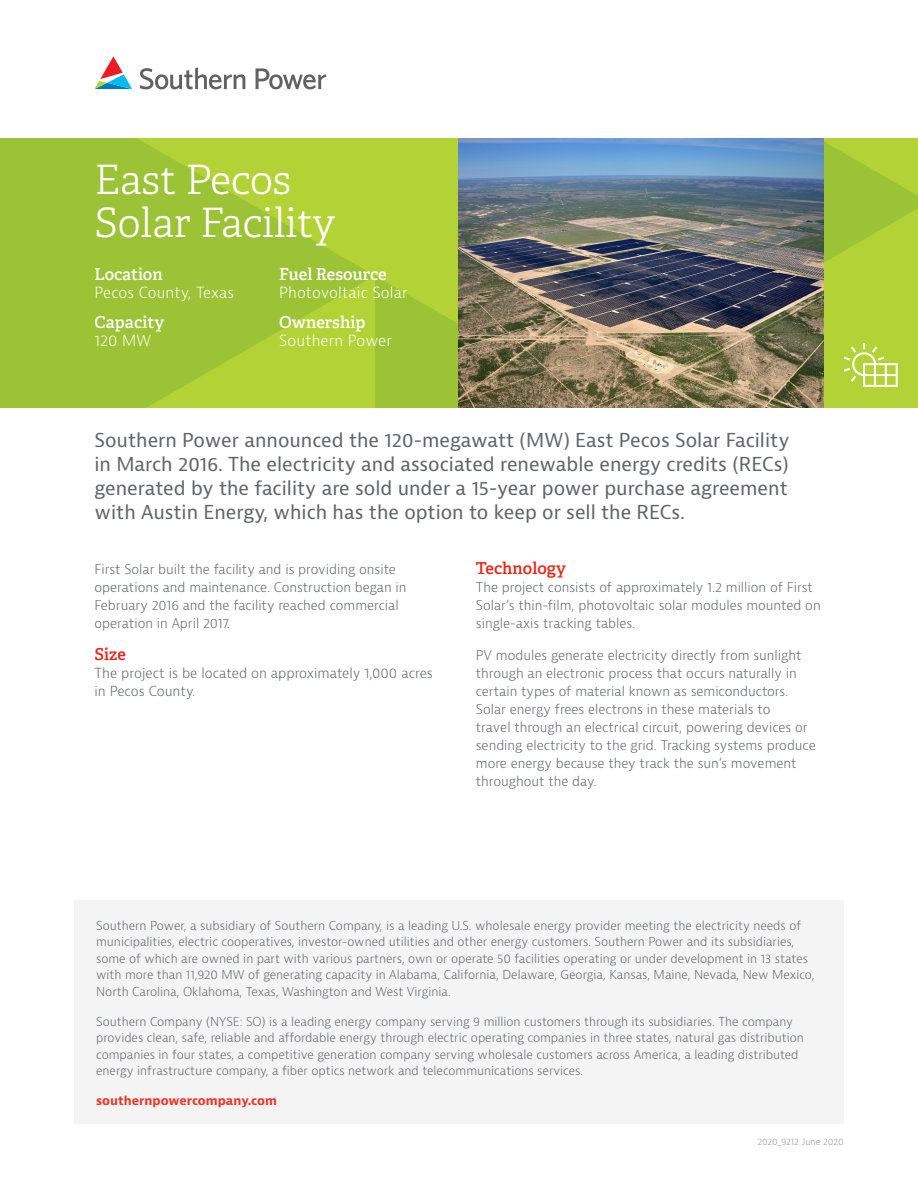
<style>
.page{position:relative;width:918px;height:1188px;background:#fff}
.page>*{position:absolute;margin:0;border:0;box-sizing:border-box;transform-origin:0 0}
.t1{font:300 40.5px "Adelle";color:#fff}
.Lead_In{font:18.75px/24px "Bernina Sans";color:#63656a;text-align:justify}
.Info{font:600 16.5px "Adelle";color:#fff}
.Copy{font:600 16.5px "Adelle";color:#e72419}
.Info-2{font:300 15px "Bernina Sans";letter-spacing:.01em;color:#fff}
.Copy-2{font:300 13.5px/18px "Bernina Sans";color:#63656a}
.Copy-3{font:300 13.2px/18px "Bernina Sans";color:#63656a}
.t2{font:300 12px/16.5px "Bernina Sans";color:#63656a}
.t3{font:700 12px "Bernina Sans";color:#ee3529}
.t4{font:300 9px "Bernina Sans";letter-spacing:-.01em;color:#939598}
</style>
<div class="page">
<div style="left:0;top:138px;width:918px;height:269px;background:#b3d235"></div>
<svg style="left:0;top:138px;width:375px;height:269px;fill:#9bc335"></svg>
<svg style="left:824px;top:142px;width:94px;height:228px"></svg>
<svg style="left:375px;top:276px;width:84px;height:131px"></svg>
<img style="left:459px;top:138px;width:365px;height:269px">
<svg style="left:844px;top:343px;width:54px;height:44px"></svg>
<svg style="left:94px;top:56px;width:38px;height:33px"></svg>
<svg style="left:140px;top:67px;width:186px;height:22px"></svg>
<div style="left:74px;top:901px;width:770px;height:223px;background:#f4f4f4"></div>
<p class="t1" style="left:94px;top:155px;width:198px">East Pecos</p>
<p class="t1" style="left:94px;top:198px;width:242px">Solar Facility</p>
<p class="Info" style="left:94px;top:264px;width:70px">Location</p>
<p class="Info-2" style="left:94px;top:283px;width:141px">Pecos County, Texas</p>
<p class="Info" style="left:94px;top:312px;width:71px">Capacity</p>
<p class="Info-2" style="left:94px;top:331px;width:58px">120 MW</p>
<p class="Info" style="left:279px;top:264px;width:109px">Fuel Resource</p>
<p class="Info-2" style="left:279px;top:283px;width:130px">Photovoltaic Solar</p>
<p class="Info" style="left:279px;top:312px;width:88px">Ownership</p>
<p class="Info-2" style="left:279px;top:331px;width:114px">Southern Power</p>
<p class="Lead_In" style="left:94px;top:429px;width:696px">Southern Power announced the 120-megawatt (MW) East Pecos Solar Facility in March 2016. The electricity and associated renewable energy credits (RECs) generated by the facility are sold under a 15-year power purchase agreement with Austin Energy, which has the option to keep or sell the RECs.</p>
<p class="Copy-3" style="left:94px;top:561px;width:314px">First Solar built the facility and is providing onsite operations and maintenance. Construction began in February 2016 and the facility reached commercial operation in April 2017.</p>
<p class="Copy" style="left:94px;top:644px;width:33px">Size</p>
<p class="Copy-2" style="left:94px;top:664px;width:340px">The project is be located on approximately 1,000 acres in Pecos County.</p>
<p class="Copy" style="left:476px;top:558px;width:91px">Technology</p>
<p class="Copy-3" style="left:476px;top:579px;width:346px">The project consists of approximately 1.2 million of First<br>Solar’s thin-film, photovoltaic solar modules mounted on single-axis tracking tables.</p>
<p class="Copy-3" style="left:476px;top:646px;width:341px">PV modules generate electricity directly from sunlight through an electronic process that occurs naturally in certain types of material known as semiconductors.<br>Solar energy frees electrons in these materials to<br>travel through an electrical circuit, powering devices or sending electricity to the grid. Tracking systems produce more energy because they track the sun’s movement throughout the day.</p>
<p class="t2" style="left:96px;top:917px;width:720px">Southern Power, a subsidiary of Southern Company, is a leading U.S. wholesale energy provider meeting the electricity needs of municipalities, electric cooperatives, investor-owned utilities and other energy customers. Southern Power and its subsidiaries, some of which are owned in part with various partners, own or operate 50 facilities operating or under development in 13 states with more than 11,920 MW of generating capacity in Alabama, California, Delaware, Georgia, Kansas, Maine, Nevada, New Mexico, North Carolina, Oklahoma, Texas, Washington and West Virginia.</p>
<p class="t2" style="left:96px;top:1013px;width:709px">Southern Company (NYSE: SO) is a leading energy company serving 9 million customers through its subsidiaries. The company provides clean, safe, reliable and affordable energy through electric operating companies in three states, natural gas distribution companies in four states, a competitive generation company serving wholesale customers across America, a leading distributed energy infrastructure company, a fiber optics network and telecommunications services.</p>
<p class="t3" style="left:96px;top:1093px;width:182px">southernpowercompany.com</p>
<p class="t4" style="left:757px;top:1136px;width:88px">2020_9212 June 2020</p>
</div>
